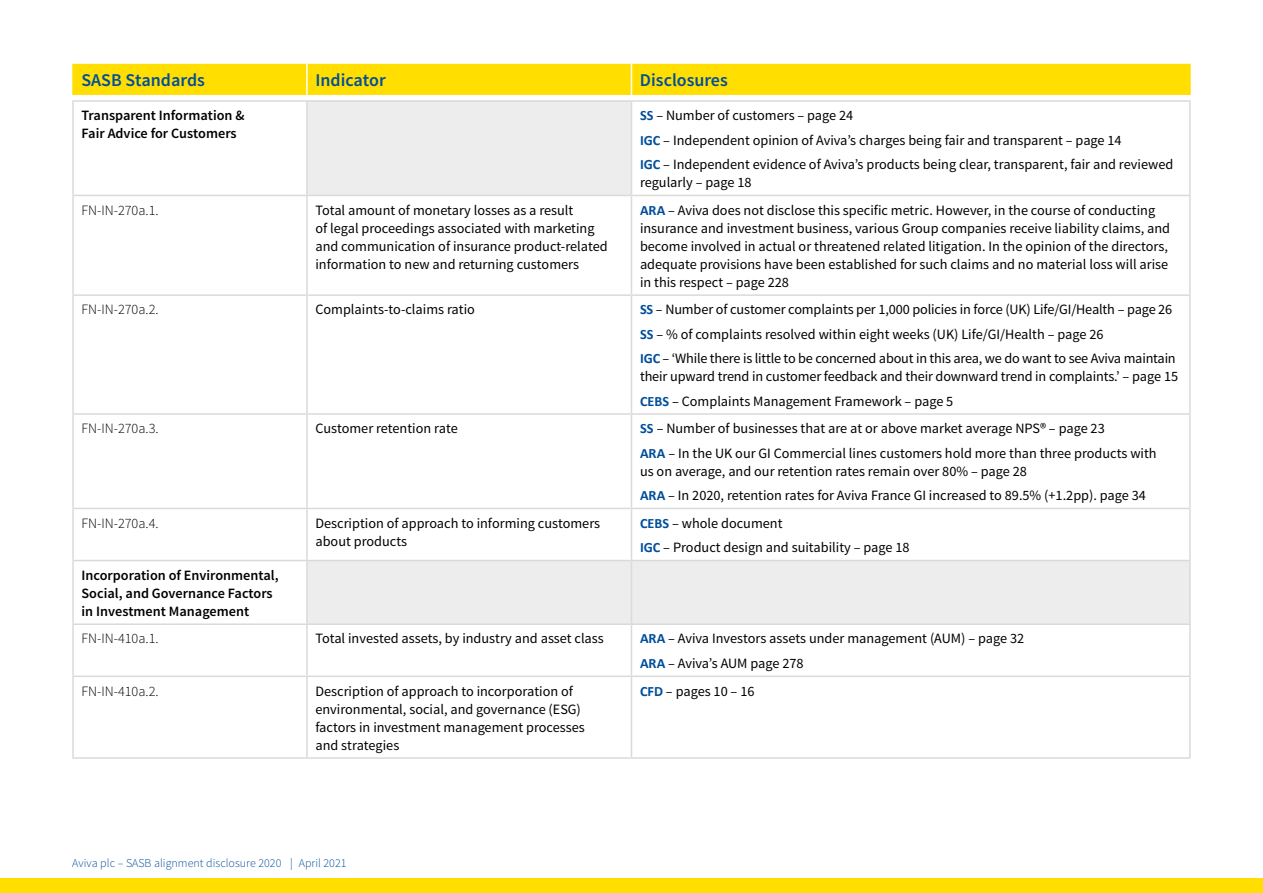
<style>
.page{position:relative;width:1263px;height:893px;background:#fff}
.page>*{position:absolute;margin:0;border:0;box-sizing:border-box;transform-origin:0 0}
.t1{font:600 18px "Source Sans Pro";color:#004e9b}
.t2{font:14.25px/18px "Source Sans Pro";color:#000}
.t3{font:600 14.25px/18px "Source Sans Pro";color:#000}
.t4{font:300 14.25px "Source Sans Pro";color:#000}
.t5{font:300 12px "Source Sans Pro";color:#004e9b}
.s1{font-family:"Calibri";font-weight:700;color:#004e9b}
</style>
<div class="page">
<svg style="left:308px;top:102px;width:881px;height:521px"></svg>
<hr style="left:306px;top:102px;width:2px;height:93px;background:#dadada">
<hr style="left:631px;top:102px;width:1px;height:93px;background:#dadada">
<hr style="left:306px;top:196px;width:2px;height:98px;background:#dadada">
<hr style="left:631px;top:196px;width:1px;height:98px;background:#dadada">
<hr style="left:306px;top:296px;width:2px;height:117px;background:#dadada">
<hr style="left:631px;top:296px;width:1px;height:117px;background:#dadada">
<hr style="left:306px;top:415px;width:2px;height:93px;background:#dadada">
<hr style="left:631px;top:415px;width:1px;height:93px;background:#dadada">
<hr style="left:306px;top:509px;width:2px;height:51px;background:#dadada">
<hr style="left:631px;top:509px;width:1px;height:51px;background:#dadada">
<hr style="left:306px;top:561px;width:2px;height:62px;background:#dadada">
<hr style="left:631px;top:561px;width:1px;height:62px;background:#dadada">
<hr style="left:306px;top:625px;width:2px;height:51px;background:#dadada">
<hr style="left:631px;top:625px;width:1px;height:51px;background:#dadada">
<hr style="left:306px;top:677px;width:2px;height:80px;background:#dadada">
<hr style="left:631px;top:677px;width:1px;height:80px;background:#dadada">
<hr style="left:72px;top:195px;width:235px;height:1px;background:#dadada">
<hr style="left:307px;top:195px;width:324px;height:1px;background:#dadada">
<hr style="left:631px;top:195px;width:560px;height:1px;background:#dadada">
<hr style="left:72px;top:294px;width:235px;height:2px;background:#dadada">
<hr style="left:307px;top:294px;width:324px;height:2px;background:#dadada">
<hr style="left:631px;top:294px;width:560px;height:2px;background:#dadada">
<hr style="left:72px;top:413px;width:235px;height:2px;background:#dadada">
<hr style="left:307px;top:413px;width:324px;height:2px;background:#dadada">
<hr style="left:631px;top:413px;width:560px;height:2px;background:#dadada">
<hr style="left:72px;top:508px;width:235px;height:1px;background:#dadada">
<hr style="left:307px;top:508px;width:324px;height:1px;background:#dadada">
<hr style="left:631px;top:508px;width:560px;height:1px;background:#dadada">
<hr style="left:72px;top:623px;width:235px;height:2px;background:#dadada">
<hr style="left:307px;top:623px;width:324px;height:2px;background:#dadada">
<hr style="left:631px;top:623px;width:560px;height:2px;background:#dadada">
<hr style="left:72px;top:676px;width:235px;height:1px;background:#dadada">
<hr style="left:307px;top:676px;width:324px;height:1px;background:#dadada">
<hr style="left:631px;top:676px;width:560px;height:1px;background:#dadada">
<hr style="left:72px;top:757px;width:235px;height:2px;background:#dadada">
<hr style="left:307px;top:757px;width:324px;height:2px;background:#dadada">
<hr style="left:631px;top:757px;width:560px;height:2px;background:#dadada">
<div style="left:72px;top:64px;width:1119px;height:32px;background:#ffde00"></div>
<hr style="left:72px;top:100px;width:235px;height:2px;background:#dadada">
<hr style="left:307px;top:100px;width:324px;height:2px;background:#dadada">
<hr style="left:631px;top:100px;width:560px;height:2px;background:#dadada">
<hr style="left:72px;top:560px;width:235px;height:1px;background:#dadada">
<hr style="left:307px;top:560px;width:324px;height:1px;background:#dadada">
<hr style="left:631px;top:560px;width:560px;height:1px;background:#dadada">
<hr style="left:72px;top:102px;width:2px;height:93px;background:#dadada">
<hr style="left:72px;top:196px;width:2px;height:98px;background:#dadada">
<hr style="left:72px;top:296px;width:2px;height:117px;background:#dadada">
<hr style="left:72px;top:415px;width:2px;height:93px;background:#dadada">
<hr style="left:72px;top:509px;width:2px;height:51px;background:#dadada">
<hr style="left:72px;top:561px;width:2px;height:62px;background:#dadada">
<hr style="left:72px;top:625px;width:2px;height:51px;background:#dadada">
<hr style="left:72px;top:677px;width:2px;height:80px;background:#dadada">
<hr style="left:1189px;top:102px;width:2px;height:93px;background:#dadada">
<hr style="left:1189px;top:196px;width:2px;height:98px;background:#dadada">
<hr style="left:1189px;top:296px;width:2px;height:117px;background:#dadada">
<hr style="left:1189px;top:415px;width:2px;height:93px;background:#dadada">
<hr style="left:1189px;top:509px;width:2px;height:51px;background:#dadada">
<hr style="left:1189px;top:561px;width:2px;height:62px;background:#dadada">
<hr style="left:1189px;top:625px;width:2px;height:51px;background:#dadada">
<hr style="left:1189px;top:677px;width:2px;height:80px;background:#dadada">
<div style="left:0;top:879px;width:1263px;height:14px;background:#ffde00"></div>
<p class="t1" style="left:82px;top:68px;width:125px">SASB Standards</p>
<p class="t1" style="left:315px;top:68px;width:72px">Indicator</p>
<p class="t1" style="left:640px;top:68px;width:89px">Disclosures</p>
<p class="t3" style="left:82px;top:107px;width:165px">Transparent Information &amp;<br>Fair Advice for Customers</p>
<p class="t2" style="left:640px;top:103px;width:535px;line-height:24.5px"><span class="s1">SS</span> – Number of customers – page 24<br><span class="s1">IGC</span> – Independent opinion of Aviva’s charges being fair and transparent – page 14<br><span class="s1">IGC</span> – Independent evidence of Aviva’s products being clear, transparent, fair and reviewed</p>
<p class="t2" style="left:640px;top:173px;width:113px">regularly – page 18</p>
<p class="t4" style="left:82px;top:201px;width:79px">FN-IN-270a.1.</p>
<p class="t2" style="left:315px;top:201px;width:294px">Total amount of monetary losses as a result<br>of legal proceedings associated with marketing and communication of insurance product-related information to new and returning customers</p>
<p class="t2" style="left:640px;top:201px;width:532px"><span class="s1">ARA</span> – Aviva does not disclose this specific metric. However, in the course of conducting insurance and investment business, various Group companies receive liability claims, and become involved in actual or threatened related litigation. In the opinion of the directors, adequate provisions have been established for such claims and no material loss will arise in this respect – page 228</p>
<p class="t4" style="left:82px;top:301px;width:79px">FN-IN-270a.2.</p>
<p class="t2" style="left:315px;top:301px;width:161px">Complaints-to-claims ratio</p>
<p class="t2" style="left:640px;top:298px;width:537px;line-height:24.5px"><span class="s1">SS</span> – Number of customer complaints per 1,000 policies in force (UK) Life/GI/Health – page 26<br><span class="s1">SS</span> – % of complaints resolved within eight weeks (UK) Life/GI/Health – page 26<br><span class="s1">IGC</span> – ‘While there is little to be concerned about in this area, we do want to see Aviva maintain</p>
<p class="t2" style="left:640px;top:364px;width:540px;line-height:24.5px">their upward trend in customer feedback and their downward trend in complaints.’ – page 15<br><span class="s1">CEBS</span> – Complaints Management Framework – page 5</p>
<p class="t4" style="left:82px;top:420px;width:79px">FN-IN-270a.3.</p>
<p class="t2" style="left:315px;top:420px;width:144px">Customer retention rate</p>
<p class="t2" style="left:640px;top:416px;width:518px;line-height:24.5px"><span class="s1">SS</span> – Number of businesses that are at or above market average NPS® – page 23<br><span class="s1">ARA</span> – In the UK our GI Commercial lines customers hold more than three products with</p>
<p class="t2" style="left:640px;top:459px;width:507px;line-height:24.5px">us on average, and our retention rates remain over 80% – page 28<br><span class="s1">ARA</span> – In 2020, retention rates for Aviva France GI increased to 89.5% (+1.2pp). page 34</p>
<p class="t4" style="left:82px;top:514px;width:79px">FN-IN-270a.4.</p>
<p class="t2" style="left:315px;top:514px;width:286px">Description of approach to informing customers about products</p>
<p class="t2" style="left:640px;top:511px;width:271px;line-height:24.5px"><span class="s1">CEBS</span> – whole document<br><span class="s1">IGC</span> – Product design and suitability – page 18</p>
<p class="t3" style="left:82px;top:566px;width:199px">Incorporation of Environmental,<br>Social, and Governance Factors in Investment Management</p>
<p class="t4" style="left:82px;top:630px;width:79px">FN-IN-410a.1.</p>
<p class="t2" style="left:315px;top:630px;width:290px">Total invested assets, by industry and asset class</p>
<p class="t2" style="left:640px;top:627px;width:386px;line-height:24.5px"><span class="s1">ARA</span> – Aviva Investors assets under management (AUM) – page 32<br><span class="s1">ARA</span> – Aviva’s AUM page 278</p>
<p class="t4" style="left:82px;top:682px;width:79px">FN-IN-410a.2.</p>
<p class="t2" style="left:315px;top:682px;width:271px">Description of approach to incorporation of environmental, social, and governance (ESG) factors in investment management processes and strategies</p>
<p class="t2" style="left:640px;top:682px;width:116px"><span class="s1">CFD</span> – pages 10 – 16</p>
<p class="t5" style="left:72px;top:855px;width:276px">Aviva plc – SASB alignment disclosure 2020 | April 2021</p>
</div>
